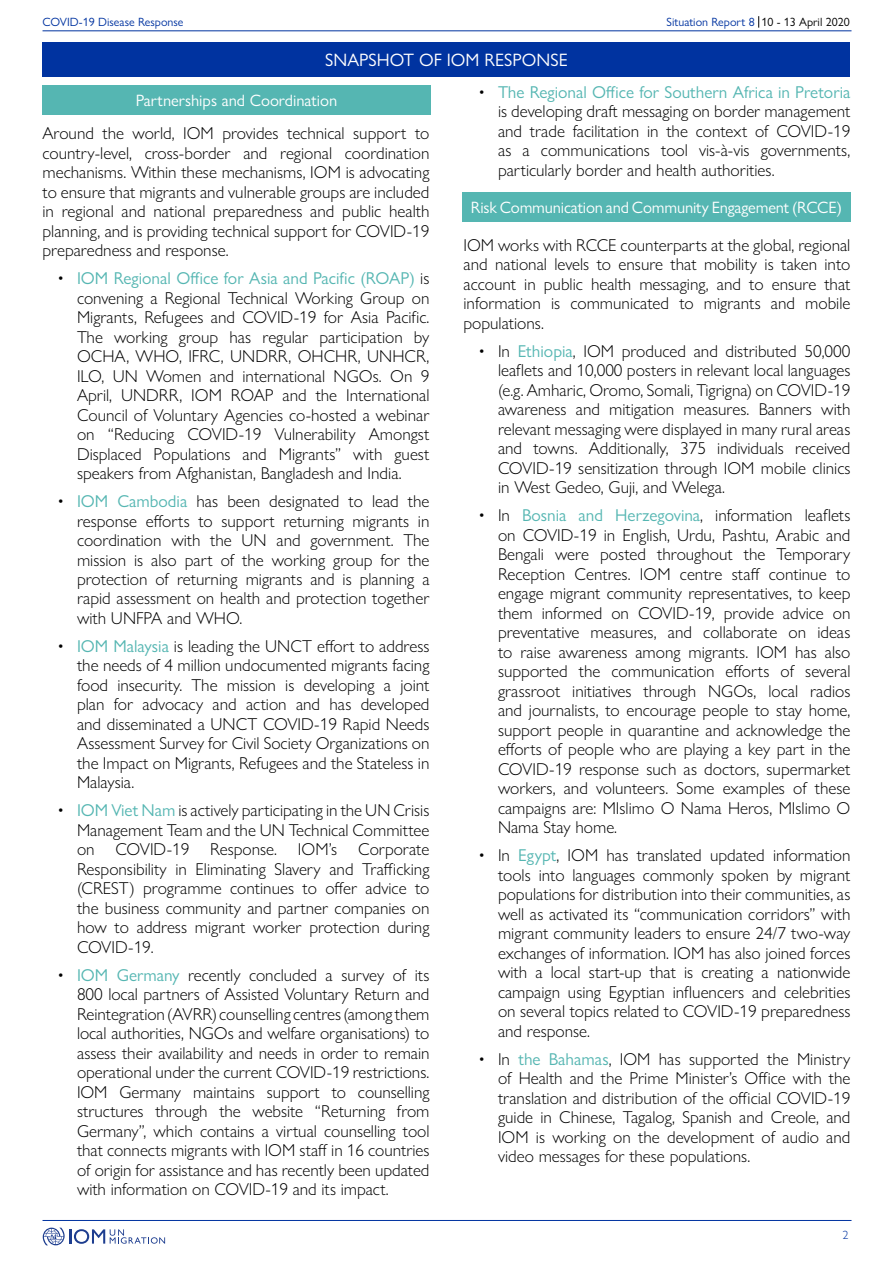
<style>
.page{position:relative;width:893px;height:1263px;background:#fff}
.page>*{position:absolute;margin:0;border:0;box-sizing:border-box;transform-origin:0 0}
.t1{font:18px "Gill Sans Nova";color:#fff}
.t2{font:300 17.25px/19.5px "Gill Sans Nova";color:#000;text-align:justify}
.t3{font:16.5px "Gill Sans Nova";letter-spacing:-.01em;color:#fff}
.t4{font:12px "Gill Sans Nova";color:#0033a0}
.t5{font:300 12px "Gill Sans Nova";color:#0033a0}
.s1{color:#000}
.s2{font-weight:400;color:#55b6b2}
</style>
<div class="page">
<svg style="left:758px;top:16px;width:1px;height:12px"></svg>
<hr style="left:43px;top:30px;width:808px;height:1px;background:#0033a0">
<svg style="left:43px;top:1227px;width:122px;height:18px"></svg>
<hr style="left:43px;top:1220px;width:808px;height:1px;background:#0033a0">
<div style="left:43px;top:43px;width:807px;height:34px;background:#0033a0"></div>
<div style="left:43px;top:85px;width:388px;height:30px;background:#55b6b2"></div>
<div style="left:462px;top:192px;width:388px;height:30px;background:#55b6b2"></div>
<p class="t4" style="left:43px;top:14px;width:142px">COVID-19 Disease Response</p>
<p class="t4" style="left:667px;top:14px;width:185px">Situation Report 8 <span class="s1">10 - 13 April 2020</span></p>
<p class="t1" style="left:325px;top:49px;width:244px">SNAPSHOT OF IOM RESPONSE</p>
<p class="t3" style="left:136px;top:90px;width:203px">Partnerships and Coordination</p>
<p class="t2" style="left:43px;top:123px;width:388px">Around the world, IOM provides technical support to country-level, cross-border and regional coordination mechanisms. Within these mechanisms, IOM is advocating to ensure that migrants and vulnerable groups are included in regional and national preparedness and public health planning, and is providing technical support for COVID-19 preparedness and response.</p>
<p class="t2" style="left:77px;top:268px;width:354px;text-indent:-19px">• <span class="s2">IOM Regional Office for Asia and Pacific (ROAP)</span> is convening a Regional Technical Working Group on Migrants, Refugees and COVID-19 for Asia Pacific.<br>The working group has regular participation by OCHA, WHO, IFRC, UNDRR, OHCHR, UNHCR, ILO, UN Women and international NGOs. On 9<br>April, UNDRR, IOM ROAP and the International Council of Voluntary Agencies co-hosted a webinar on “Reducing COVID-19 Vulnerability Amongst Displaced Populations and Migrants” with guest speakers from Afghanistan, Bangladesh and India.</p>
<p class="t2" style="left:77px;top:491px;width:354px;text-indent:-19px">• <span class="s2">IOM Cambodia</span> has been designated to lead the response efforts to support returning migrants in coordination with the UN and government. The mission is also part of the working group for the protection of returning migrants and is planning a rapid assessment on health and protection together with UNFPA and WHO.</p>
<p class="t2" style="left:77px;top:636px;width:354px;text-indent:-19px">• <span class="s2">IOM Malaysia</span> is leading the UNCT effort to address the needs of 4 million undocumented migrants facing food insecurity. The mission is developing a joint plan for advocacy and action and has developed and disseminated a UNCT COVID-19 Rapid Needs Assessment Survey for Civil Society Organizations on the Impact on Migrants, Refugees and the Stateless in Malaysia.</p>
<p class="t2" style="left:77px;top:801px;width:354px;text-indent:-19px">• <span class="s2">IOM Viet Nam</span> is actively participating in the UN Crisis Management Team and the UN Technical Committee on COVID-19 Response. IOM’s Corporate Responsibility in Eliminating Slavery and Trafficking (CREST) programme continues to offer advice to the business community and partner companies on how to address migrant worker protection during COVID-19.</p>
<p class="t2" style="left:77px;top:965px;width:354px;text-indent:-19px">• <span class="s2">IOM Germany</span> recently concluded a survey of its 800 local partners of Assisted Voluntary Return and Reintegration (AVRR) counselling centres (among them local authorities, NGOs and welfare organisations) to assess their availability and needs in order to remain operational under the current COVID-19 restrictions.<br>IOM Germany maintains support to counselling structures through the website “Returning from Germany”, which contains a virtual counselling tool that connects migrants with IOM staff in 16 countries of origin for assistance and has recently been updated with information on COVID-19 and its impact.</p>
<p class="t2" style="left:498px;top:82px;width:354px;text-indent:-19px">• <span class="s2">The Regional Office for Southern Africa in Pretoria </span>is developing draft messaging on border management and trade facilitation in the context of COVID-19 as a communications tool vis-à-vis governments, particularly border and health authorities.</p>
<p class="t3" style="left:471px;top:197px;width:372px">Risk Communication and Community Engagement (RCCE)</p>
<p class="t2" style="left:463px;top:235px;width:388px">IOM works with RCCE counterparts at the global, regional and national levels to ensure that mobility is taken into account in public health messaging, and to ensure that information is communicated to migrants and mobile populations.</p>
<p class="t2" style="left:498px;top:341px;width:354px;text-indent:-19px">• In <span class="s2">Ethiopia</span>, IOM produced and distributed 50,000 leaflets and 10,000 posters in relevant local languages (e.g. Amharic, Oromo, Somali, Tigrigna) on COVID-19 awareness and mitigation measures. Banners with relevant messaging were displayed in many rural areas and towns. Additionally, 375 individuals received COVID-19 sensitization through IOM mobile clinics in West Gedeo, Guji, and Welega.</p>
<p class="t2" style="left:498px;top:505px;width:354px;text-indent:-19px">• In <span class="s2">Bosnia and Herzegovina</span>, information leaflets on COVID-19 in English, Urdu, Pashtu, Arabic and Bengali were posted throughout the Temporary Reception Centres. IOM centre staff continue to engage migrant community representatives, to keep them informed on COVID-19, provide advice on preventative measures, and collaborate on ideas to raise awareness among migrants. IOM has also supported the communication efforts of several grassroot initiatives through NGOs, local radios and journalists, to encourage people to stay home, support people in quarantine and acknowledge the efforts of people who are playing a key part in the COVID-19 response such as doctors, supermarket workers, and volunteers. Some examples of these campaigns are: MIslimo O Nama Heros, MIslimo O Nama Stay home.</p>
<p class="t2" style="left:498px;top:845px;width:354px;text-indent:-19px">• In <span class="s2">Egypt</span>, IOM has translated updated information tools into languages commonly spoken by migrant populations for distribution into their communities, as well as activated its “communication corridors” with migrant community leaders to ensure 24/7 two-way exchanges of information. IOM has also joined forces with a local start-up that is creating a nationwide campaign using Egyptian influencers and celebrities on several topics related to COVID-19 preparedness and response.</p>
<p class="t2" style="left:498px;top:1049px;width:354px;text-indent:-20px">• In <span class="s2">the Bahamas</span>, IOM has supported the Ministry of Health and the Prime Minister’s Office with the translation and distribution of the official COVID-19 guide in Chinese, Tagalog, Spanish and Creole, and IOM is working on the development of audio and video messages for these populations.</p>
<p class="t5" style="left:842px;top:1228px;width:7px">2</p>
</div>
